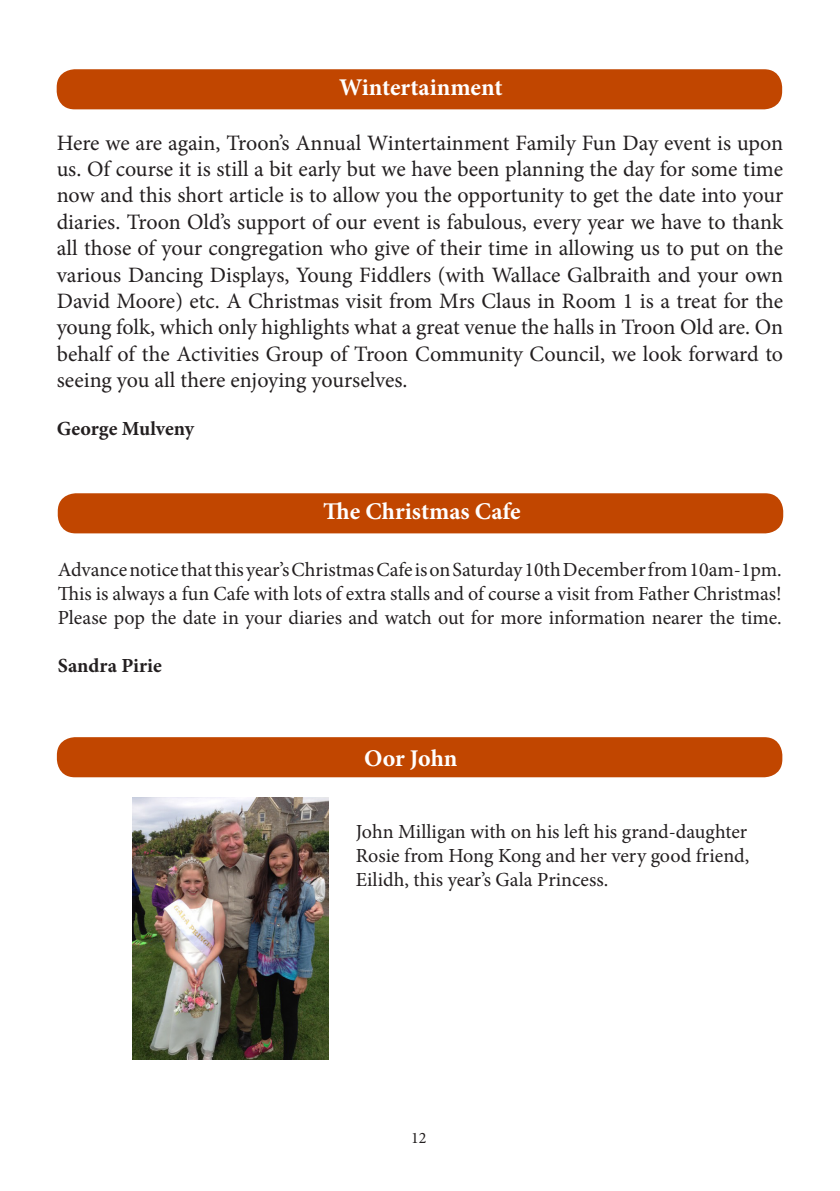
<style>
.page{position:relative;width:840px;height:1191px;background:#fff}
.page>*{position:absolute;margin:0;border:0;box-sizing:border-box;transform-origin:0 0}
.t1{font:700 24px "Minion Pro";color:#fff}
.t2{font:22px/26.4px "Minion Pro";letter-spacing:-.005em;color:#231f20;text-align:justify}
.t3{font:20px/24px "Minion Pro";color:#231f20;text-align:justify}
.t4{font:700 20px "Minion Pro";color:#231f20}
.t5{font:16px "Minion Pro";color:#231f20}
</style>
<div class="page">
<div style="left:58px;top:493px;width:724px;height:40px;background:#c14600;border-radius:18px"></div>
<img style="left:132px;top:797px;width:197px;height:262px">
<div style="left:57px;top:737px;width:724px;height:40px;background:#c14600;border-radius:18px"></div>
<div style="left:57px;top:69px;width:724px;height:40px;background:#c14600;border-radius:18px"></div>
<p class="t1" style="left:339px;top:70px;width:165px">Wintertainment</p>
<p class="t2" style="left:57px;top:129px;width:727px">Here we are again, Troon’s Annual Wintertainment Family Fun Day event is upon us. Of course it is still a bit early but we have been planning the day for some time now and this short article is to allow you the opportunity to get the date into your diaries. Troon Old’s support of our event is fabulous, every year we have to thank all those of your congregation who give of their time in allowing us to put on the various Dancing Displays, Young Fiddlers (with Wallace Galbraith and your own David Moore) etc. A Christmas visit from Mrs Claus in Room 1 is a treat for the young folk, which only highlights what a great venue the halls in Troon Old are. On behalf of the Activities Group of Troon Community Council, we look forward to seeing you all there enjoying yourselves.</p>
<p class="t4" style="left:57px;top:415px;width:139px">George Mulveny</p>
<p class="t1" style="left:323px;top:494px;width:199px">The Christmas Cafe</p>
<p class="t3" style="left:58px;top:558px;width:725px">Advance notice that this year’s Christmas Cafe is on Saturday 10th December from 10am-1pm.<br>This is always a fun Cafe with lots of extra stalls and of course a visit from Father Christmas!<br>Please pop the date in your diaries and watch out for more information nearer the time.</p>
<p class="t4" style="left:58px;top:651px;width:106px">Sandra Pirie</p>
<p class="t1" style="left:364px;top:741px;width:95px">Oor John</p>
<p class="t3" style="left:355px;top:820px;width:395px">John Milligan with on his left his grand-daughter Rosie from Hong Kong and her very good friend, Eilidh, this year’s Gala Princess.</p>
<p class="t5" style="left:411px;top:1127px;width:17px">12</p>
</div>
